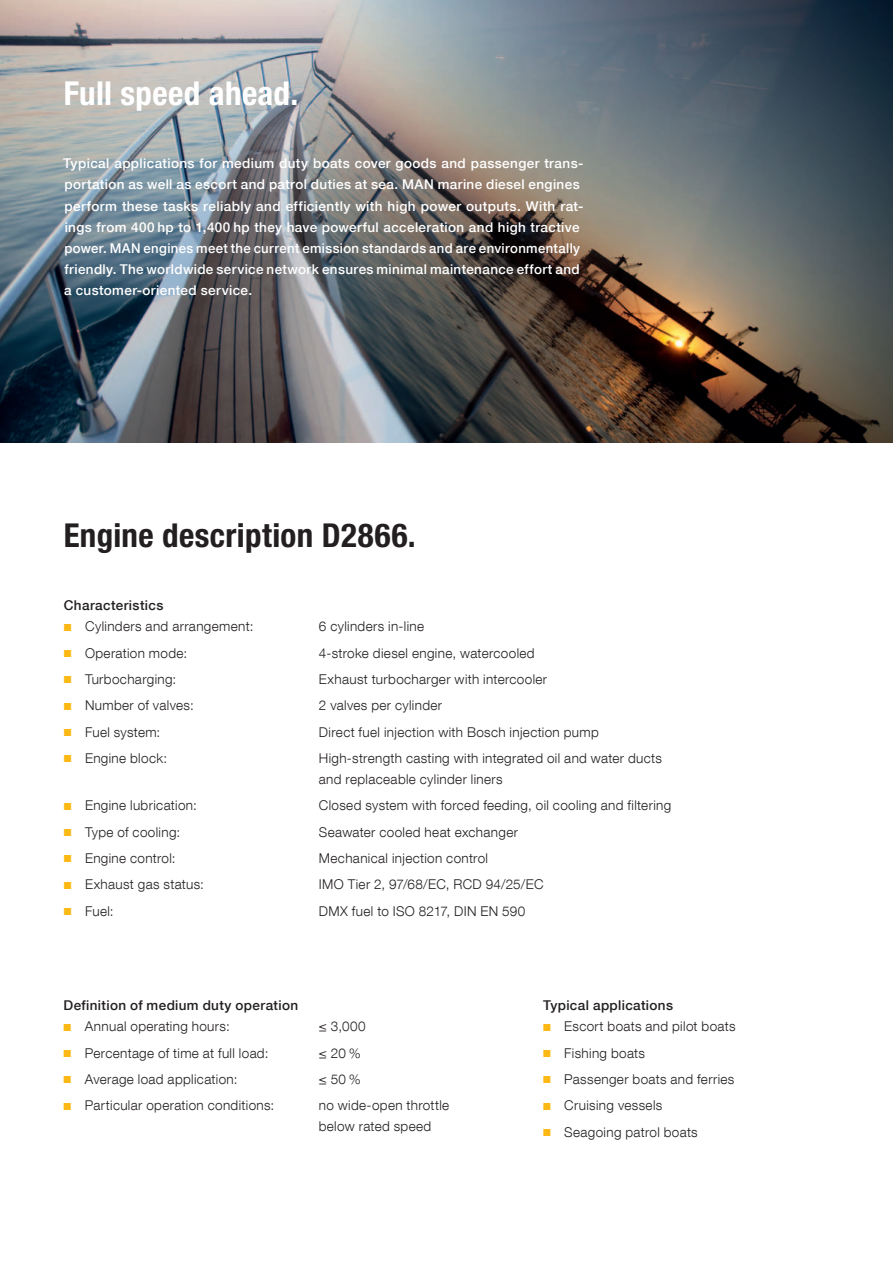
<style>
.page{position:relative;width:893px;height:1263px;background:#fff}
.page>*{position:absolute;margin:0;border:0;box-sizing:border-box;transform-origin:0 0}
._011_Head_inside_A42{font:700 condensed 33px "Helvetica Neue LT Pro";letter-spacing:.01em;color:#231f20}
._011_Head_inside_whi{font:700 condensed 33px "Helvetica Neue LT Pro";letter-spacing:.01em;color:#fff}
._05A_Bullet_point_te{font:300 13.5px/21px "Helvetica Neue LT Com";letter-spacing:.025em;color:#231f20}
._07_Proem_text__Einl{font:500 13.5px/21px "Helvetica Neue LT Com";letter-spacing:.03em;color:#fff}
._03_Copy_head_black{font:500 13.5px "Helvetica Neue LT Com";letter-spacing:.025em;color:#231f20}
.s1{color:#fcb814}
</style>
<div class="page">
<img style="left:0;top:0;width:893px;height:442px">
<p class="_011_Head_inside_whi" style="left:64px;top:74px;width:236px">Full speed ahead.</p>
<p class="_07_Proem_text__Einl" style="left:63px;top:153px;width:522px">Typical applications for medium duty boats cover goods and passenger trans&shy;portation as well as escort and patrol duties at sea. MAN marine diesel engines perform these tasks reliably and efficiently with high power outputs. With rat&shy;ings from 400 hp to 1,400 hp they have powerful acceleration and high tractive power. MAN engines meet the current emission standards and are environmentally friendly. The worldwide service network ensures minimal maintenance effort and a customer-oriented service.</p>
<p class="_011_Head_inside_A42" style="left:64px;top:516px;width:353px">Engine description D2866.</p>
<p class="_03_Copy_head_black" style="left:64px;top:597px;width:101px">Characteristics</p>
<p class="_05A_Bullet_point_te" style="left:64px;top:616px;width:191px"><span class="s1">■</span> Cylinders and arrangement:</p>
<p class="_05A_Bullet_point_te" style="left:319px;top:616px;width:107px">6 cylinders in-line</p>
<p class="_05A_Bullet_point_te" style="left:64px;top:642px;width:125px"><span class="s1">■</span> Operation mode:</p>
<p class="_05A_Bullet_point_te" style="left:319px;top:642px;width:217px">4-stroke diesel engine, watercooled</p>
<p class="_05A_Bullet_point_te" style="left:64px;top:668px;width:114px"><span class="s1">■</span> Turbocharging:</p>
<p class="_05A_Bullet_point_te" style="left:319px;top:668px;width:230px">Exhaust turbocharger with intercooler</p>
<p class="_05A_Bullet_point_te" style="left:64px;top:695px;width:131px"><span class="s1">■</span> Number of valves:</p>
<p class="_05A_Bullet_point_te" style="left:319px;top:695px;width:125px">2 valves per cylinder</p>
<p class="_05A_Bullet_point_te" style="left:64px;top:721px;width:98px"><span class="s1">■</span> Fuel system:</p>
<p class="_05A_Bullet_point_te" style="left:319px;top:721px;width:281px">Direct fuel injection with Bosch injection pump</p>
<p class="_05A_Bullet_point_te" style="left:64px;top:747px;width:105px"><span class="s1">■</span> Engine block:</p>
<p class="_05A_Bullet_point_te" style="left:319px;top:747px;width:344px">High-strength casting with integrated oil and water ducts and replaceable cylinder liners</p>
<p class="_05A_Bullet_point_te" style="left:64px;top:795px;width:135px"><span class="s1">■</span> Engine lubrication:</p>
<p class="_05A_Bullet_point_te" style="left:319px;top:795px;width:354px">Closed system with forced feeding, oil cooling and filtering</p>
<p class="_05A_Bullet_point_te" style="left:64px;top:821px;width:118px"><span class="s1">■</span> Type of cooling:</p>
<p class="_05A_Bullet_point_te" style="left:319px;top:821px;width:201px">Seawater cooled heat exchanger</p>
<p class="_05A_Bullet_point_te" style="left:64px;top:847px;width:113px"><span class="s1">■</span> Engine control:</p>
<p class="_05A_Bullet_point_te" style="left:319px;top:847px;width:171px">Mechanical injection control</p>
<p class="_05A_Bullet_point_te" style="left:64px;top:874px;width:142px"><span class="s1">■</span> Exhaust gas status:</p>
<p class="_05A_Bullet_point_te" style="left:319px;top:874px;width:226px">IMO Tier 2, 97/68/EC, RCD 94/25/EC</p>
<p class="_05A_Bullet_point_te" style="left:64px;top:900px;width:51px"><span class="s1">■</span> Fuel:</p>
<p class="_05A_Bullet_point_te" style="left:319px;top:900px;width:208px">DMX fuel to ISO 8217, DIN EN 590</p>
<p class="_03_Copy_head_black" style="left:64px;top:997px;width:236px">Definition of medium duty operation</p>
<p class="_05A_Bullet_point_te" style="left:64px;top:1016px;width:168px"><span class="s1">■</span> Annual operating hours:</p>
<p class="_05A_Bullet_point_te" style="left:319px;top:1016px;width:48px">≤ 3,000</p>
<p class="_05A_Bullet_point_te" style="left:64px;top:1042px;width:206px"><span class="s1">■</span> Percentage of time at full load:</p>
<p class="_05A_Bullet_point_te" style="left:319px;top:1042px;width:43px">≤ 20 %</p>
<p class="_05A_Bullet_point_te" style="left:64px;top:1068px;width:175px"><span class="s1">■</span> Average load application:</p>
<p class="_05A_Bullet_point_te" style="left:319px;top:1068px;width:44px">≤ 50 %</p>
<p class="_05A_Bullet_point_te" style="left:64px;top:1095px;width:212px"><span class="s1">■</span> Particular operation conditions:</p>
<p class="_05A_Bullet_point_te" style="left:319px;top:1095px;width:132px">no wide-open throttle below rated speed</p>
<p class="_03_Copy_head_black" style="left:543px;top:997px;width:132px">Typical applications</p>
<p class="_05A_Bullet_point_te" style="left:543px;top:1016px;width:194px"><span class="s1">■</span> Escort boats and pilot boats</p>
<p class="_05A_Bullet_point_te" style="left:543px;top:1042px;width:103px"><span class="s1">■</span> Fishing boats</p>
<p class="_05A_Bullet_point_te" style="left:543px;top:1068px;width:193px"><span class="s1">■</span> Passenger boats and ferries</p>
<p class="_05A_Bullet_point_te" style="left:543px;top:1095px;width:121px"><span class="s1">■</span> Cruising vessels</p>
<p class="_05A_Bullet_point_te" style="left:543px;top:1121px;width:156px"><span class="s1">■</span> Seagoing patrol boats</p>
</div>
